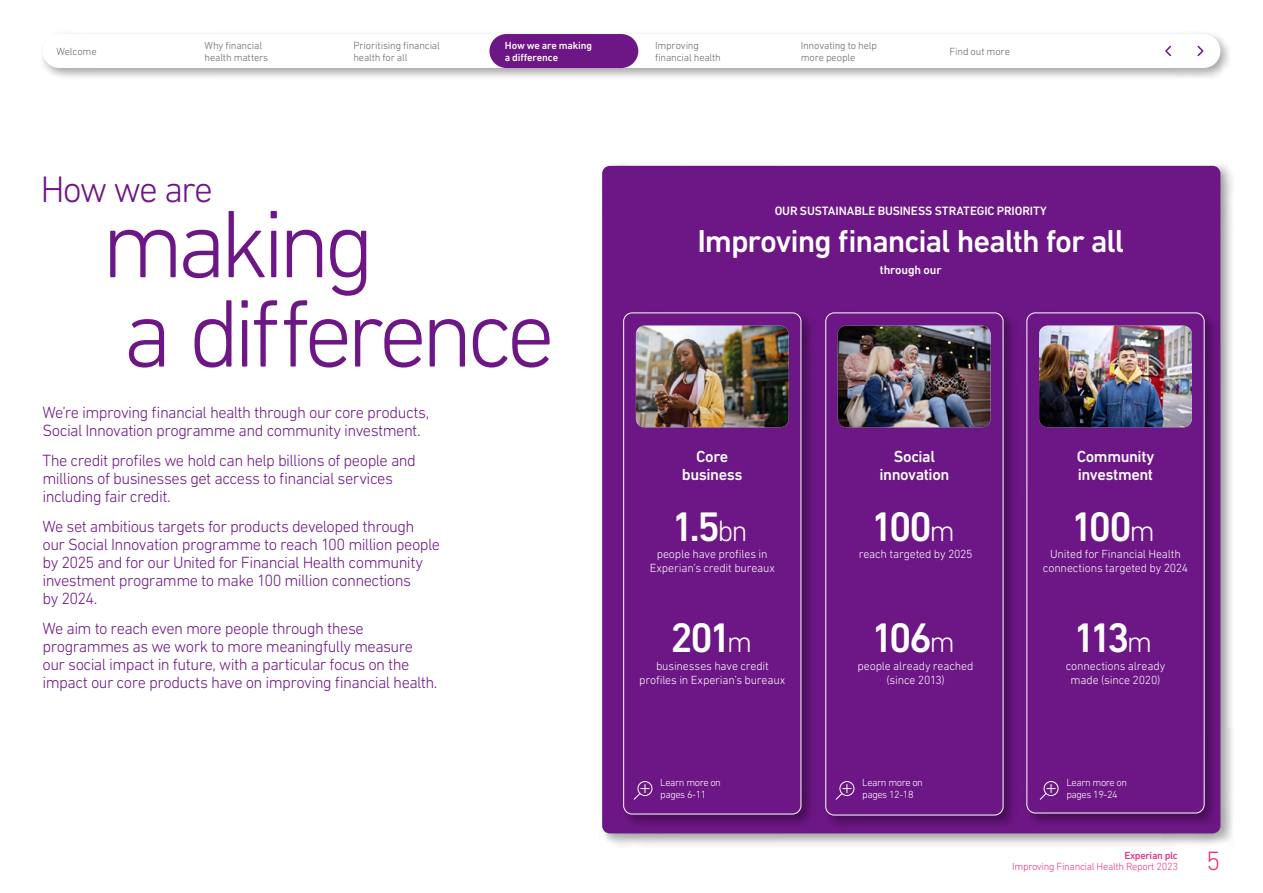
<style>
.page{position:relative;width:1263px;height:893px;background:#fff}
.page>*{position:absolute;margin:0;border:0;box-sizing:border-box;transform-origin:0 0}
.t1{font:300 97.5px/89.2px "DIN Next W1 G";letter-spacing:-.07em;color:#6d1685}
.t2{font:500 42px "DIN Next W1 G";letter-spacing:-.11em;color:#fff}
.t3{font:300 37.5px "DIN Next W1 G";letter-spacing:-.055em;color:#6d1685}
.t4{font:500 32.25px "DIN Next W1 G";letter-spacing:-.035em;color:#fff}
.t5{font:300 27px "DIN Next W1 G";color:#e63888}
.t6{font:300 16.5px/18px "DIN Next W1 G";letter-spacing:-.035em;color:#6d1685}
.t7{font:500 16.35px/17.7px "DIN Next W1 G";letter-spacing:-.025em;color:#fff;text-align:center}
.t8{font:500 12.3px "DIN Next W1 G";letter-spacing:-.01em;color:#fff}
.t9{font:300 12px/13.5px "DIN Next W1 G";letter-spacing:-.015em;color:#fff;text-align:center}
.t10{font:300 10.5px/12px "DIN Next W1 G";letter-spacing:-.015em;color:#63666a}
.t11{font:300 10.5px/12px "DIN Next W1 G";letter-spacing:-.04em;color:#fff}
.t12{font:300 10.5px "DIN Next W1 G";letter-spacing:-.03em;color:#e63888}
.t13{font:500 10.5px/12px "DIN Next W1 G";letter-spacing:-.01em;color:#fff}
.t14{font:500 10.5px "DIN Next W1 G";letter-spacing:-.03em;color:#e63888}
.s1{font-weight:300;font-size:30px}
</style>
<div class="page">
<div style="left:599px;top:163px;width:636px;height:685px;background:#000;opacity:.35"></div>
<div style="left:602px;top:166px;width:618px;height:667px;background:#6d1685;border-radius:8px"></div>
<div style="left:621px;top:310px;width:195px;height:519px;background:#000;opacity:.35"></div>
<div style="left:624px;top:313px;width:177px;height:501px;background:#6d1685;border-radius:9px"></div>
<div style="left:623px;top:313px;width:178px;height:501px;border:1px solid #fff;border-radius:9px"></div>
<div style="left:823px;top:310px;width:195px;height:520px;background:#000;opacity:.35"></div>
<div style="left:826px;top:313px;width:177px;height:502px;background:#6d1685;border-radius:9px"></div>
<div style="left:825px;top:313px;width:178px;height:502px;border:1px solid #fff;border-radius:9px"></div>
<div style="left:1024px;top:310px;width:195px;height:517px;background:#000;opacity:.35"></div>
<div style="left:1027px;top:313px;width:177px;height:500px;background:#6d1685;border-radius:9px"></div>
<div style="left:1026px;top:313px;width:178px;height:500px;border:1px solid #fff;border-radius:9px"></div>
<div style="left:637px;top:781px;width:15px;height:15px;border:1px solid #fff;border-radius:50%"></div>
<svg style="left:633px;top:784px;width:16px;height:16px"></svg>
<div style="left:839px;top:781px;width:15px;height:15px;border:1px solid #fff;border-radius:50%"></div>
<svg style="left:835px;top:784px;width:16px;height:16px"></svg>
<div style="left:1044px;top:781px;width:14px;height:15px;border:1px solid #fff;border-radius:50%"></div>
<svg style="left:1039px;top:784px;width:16px;height:16px"></svg>
<img style="left:636px;top:326px;width:153px;height:101px">
<img style="left:838px;top:326px;width:152px;height:101px">
<img style="left:1039px;top:326px;width:153px;height:101px">
<div style="left:39px;top:30px;width:1194px;height:51px;background:#000;opacity:.35"></div>
<div style="left:43px;top:34px;width:1177px;height:34px;background:#fff;border-radius:17px"></div>
<div style="left:489px;top:34px;width:149px;height:34px;background:#6d1685;border-radius:17px"></div>
<svg style="left:1197px;top:45px;width:7px;height:12px"></svg>
<svg style="left:1165px;top:45px;width:7px;height:12px"></svg>
<p class="t10" style="left:57px;top:45px;width:42px">Welcome</p>
<p class="t10" style="left:205px;top:39px;width:65px">Why financial health matters</p>
<p class="t10" style="left:353px;top:39px;width:88px">Prioritising financial health for all</p>
<p class="t13" style="left:505px;top:39px;width:89px">How we are making a difference</p>
<p class="t10" style="left:655px;top:39px;width:67px">Improving financial health</p>
<p class="t10" style="left:801px;top:39px;width:78px">Innovating to help more people</p>
<p class="t10" style="left:949px;top:45px;width:62px">Find out more</p>
<h3 class="t3" style="left:40px;top:168px;width:174px">How we are</h3>
<h1 class="t1" style="left:101px;top:198px;width:456px">making<br>a difference</h1>
<p class="t6" style="left:43px;top:404px;width:388px">We’re improving financial health through our core products,<br>Social Innovation programme and community investment.</p>
<p class="t6" style="left:43px;top:451px;width:375px">The credit profiles we hold can help billions of people and millions of businesses get access to financial services including fair credit.</p>
<p class="t6" style="left:43px;top:517px;width:399px">We set ambitious targets for products developed through our Social Innovation programme to reach 100 million people by 2025 and for our United for Financial Health community investment programme to make 100 million connections<br>by 2024.</p>
<p class="t6" style="left:43px;top:619px;width:396px">We aim to reach even more people through these programmes as we work to more meaningfully measure our social impact in future, with a particular focus on the impact our core products have on improving financial health.</p>
<p class="t8" style="left:775px;top:204px;width:274px">OUR SUSTAINABLE BUSINESS STRATEGIC PRIORITY</p>
<h3 class="t4" style="left:697px;top:222px;width:428px">Improving financial health for all</h3>
<p class="t8" style="left:880px;top:263px;width:63px">through our</p>
<p class="t7" style="left:682px;top:447px;width:62px">Core business</p>
<p class="t7" style="left:879px;top:447px;width:72px">Social innovation</p>
<p class="t7" style="left:1077px;top:447px;width:79px;text-align:left">Community investment</p>
<h2 class="t2" style="left:671px;top:502px;width:78px">1.5<span class="s1">bn</span></h2>
<p class="t9" style="left:650px;top:547px;width:127px">people have profiles in<br>Experian’s credit bureaux</p>
<h2 class="t2" style="left:670px;top:614px;width:84px">201<span class="s1">m</span></h2>
<p class="t9" style="left:639px;top:659px;width:147px">businesses have credit profiles in Experian’s bureaux</p>
<h2 class="t2" style="left:871px;top:502px;width:86px">100<span class="s1">m</span></h2>
<p class="t9" style="left:859px;top:547px;width:115px">reach targeted by 2025</p>
<h2 class="t2" style="left:871px;top:614px;width:86px">106<span class="s1">m</span></h2>
<p class="t9" style="left:857px;top:659px;width:118px">people already reached (since 2013)</p>
<h2 class="t2" style="left:1070px;top:502px;width:86px">100<span class="s1">m</span></h2>
<p class="t9" style="left:1043px;top:547px;width:147px">United for Financial Health connections targeted by 2024</p>
<h2 class="t2" style="left:1073px;top:614px;width:81px">113<span class="s1">m</span></h2>
<p class="t9" style="left:1066px;top:659px;width:101px">connections already made (since 2020)</p>
<p class="t11" style="left:660px;top:776px;width:62px">Learn more on pages 6-11</p>
<p class="t11" style="left:862px;top:776px;width:62px">Learn more on pages 12-18</p>
<p class="t11" style="left:1066px;top:776px;width:62px">Learn more on pages 19-24</p>
<p class="t14" style="left:1124px;top:849px;width:55px">Experian plc</p>
<p class="t12" style="left:1012px;top:860px;width:167px">Improving Financial Health Report 2023</p>
<h3 class="t5" style="left:1206px;top:845px;width:16px">5</h3>
</div>
